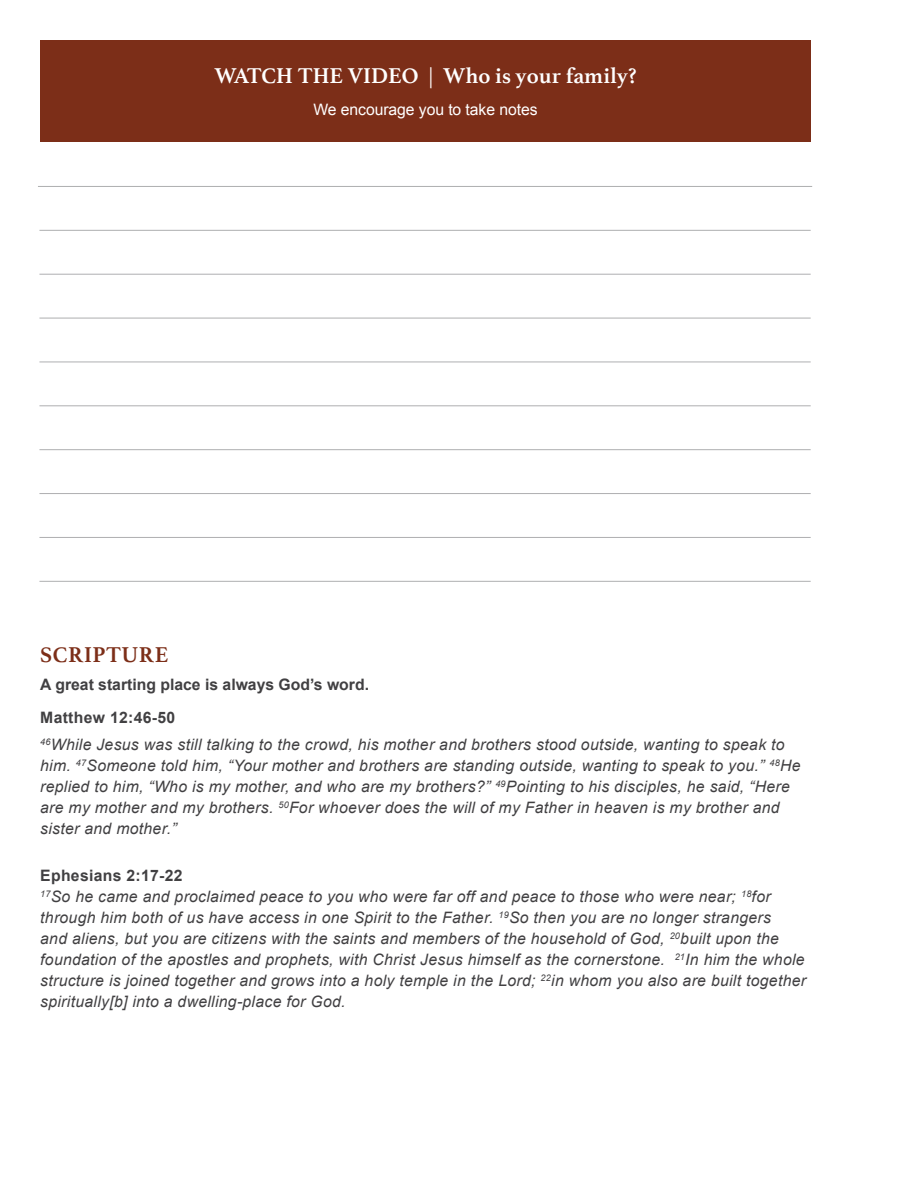
<style>
.page{position:relative;width:918px;height:1188px;background:#fff}
.page>*{position:absolute;margin:0;border:0;box-sizing:border-box;transform-origin:0 0}
.t1{font:700 22.5px "Athelas";color:#fff}
.t2{font:700 22.5px "Athelas";letter-spacing:.02em;color:#7c2e18}
.t3{font:italic 15.75px/21px "Arial";letter-spacing:.02em;color:#414042}
.t4{font:700 15.75px/32.2px "Arial";color:#414042}
.t5{font:15.75px "Arial";letter-spacing:-.005em;color:#fff}
.s1{font-weight:400}
.s2{font-weight:700;font-style:normal}
</style>
<div class="page">
<div style="left:40px;top:40px;width:771px;height:101px;background:#7c2e18"></div>
<hr style="left:39px;top:493px;width:772px;height:1px;background:#77787b">
<hr style="left:39px;top:537px;width:772px;height:1px;background:#77787b">
<hr style="left:39px;top:581px;width:772px;height:1px;background:#77787b">
<hr style="left:39px;top:449px;width:772px;height:1px;background:#77787b">
<hr style="left:39px;top:405px;width:772px;height:1px;background:#77787b">
<hr style="left:39px;top:362px;width:772px;height:1px;background:#77787b">
<hr style="left:39px;top:318px;width:772px;height:1px;background:#77787b">
<hr style="left:39px;top:274px;width:772px;height:1px;background:#77787b">
<hr style="left:39px;top:230px;width:772px;height:1px;background:#77787b">
<hr style="left:38px;top:186px;width:774px;height:1px;background:#77787b">
<h1 class="t1" style="left:214px;top:57px;width:424px">WATCH THE VIDEO <span class="s1">|</span> Who is your family?</h1>
<p class="t5" style="left:313px;top:100px;width:226px">We encourage you to take notes</p>
<h1 class="t2" style="left:40px;top:637px;width:130px">SCRIPTURE</h1>
<p class="t4" style="left:40px;top:669px;width:330px">A great starting place is always God’s word.<br>Matthew 12:46-50</p>
<p class="t3" style="left:40px;top:735px;width:762px"><sup>46</sup>While Jesus was still talking to the crowd, his mother and brothers stood outside, wanting to speak to him. <sup>47</sup>Someone told him, “Your mother and brothers are standing outside, wanting to speak to you.” <sup>48</sup>He replied to him, “Who is my mother, and who are my brothers?” <sup>49</sup>Pointing to his disciples, he said, “Here are my mother and my brothers. <sup>50</sup>For whoever does the will of my Father in heaven is my brother and sister and mother.”</p>
<p class="t3" style="left:40px;top:865px;width:767px"><span class="s2">Ephesians 2:17-22<br></span><sup>17</sup>So he came and proclaimed peace to you who were far off and peace to those who were near; <sup>18</sup>for through him both of us have access in one Spirit to the Father. <sup>19</sup>So then you are no longer strangers<br>and aliens, but you are citizens with the saints and members of the household of God, <sup>20</sup>built upon the foundation of the apostles and prophets, with Christ Jesus himself as the cornerstone. <sup>21</sup>In him the whole structure is joined together and grows into a holy temple in the Lord; <sup>22</sup>in whom you also are built together spiritually[b] into a dwelling-place for God.</p>
</div>
